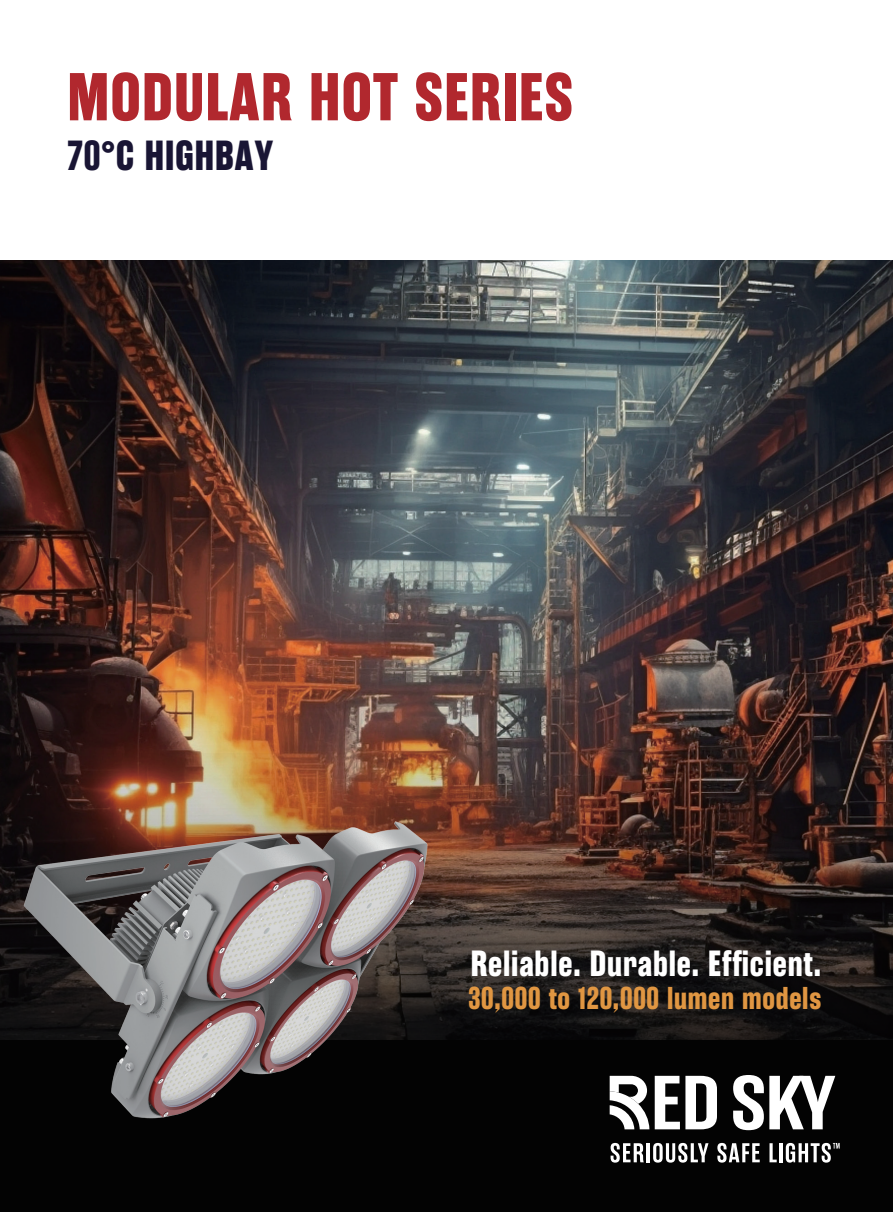
<style>
.page{position:relative;width:893px;height:1212px;background:#fff}
.page>*{position:absolute;margin:0;border:0;box-sizing:border-box;transform-origin:0 0}
.t1{font:700 67.5px "Rama Gothic E";letter-spacing:.025em;color:#b1282e}
.t2{font:700 42px "Rama Gothic E";letter-spacing:.025em;color:#191534}
.t3{font:700 36.3px "Rama Gothic E";letter-spacing:.025em;color:#fff}
.t4{font:700 31.5px "Rama Gothic E";letter-spacing:.025em;color:#e09642}
</style>
<div class="page">
<div style="left:0;top:260px;width:893px;height:952px;background:#030303"></div>
<img style="left:0;top:261px;width:893px;height:778px">
<svg style="left:611px;top:1143px;width:33px;height:19px"></svg>
<hr style="left:647px;top:1143px;width:3px;height:19px;background:#fff">
<svg style="left:653px;top:1143px;width:55px;height:19px"></svg>
<svg style="left:717px;top:1143px;width:43px;height:19px"></svg>
<svg style="left:769px;top:1143px;width:8px;height:19px"></svg>
<hr style="left:779px;top:1143px;width:3px;height:19px;background:#fff">
<svg style="left:786px;top:1143px;width:54px;height:19px"></svg>
<svg style="left:655px;top:1076px;width:62px;height:53px"></svg>
<svg style="left:733px;top:1075px;width:102px;height:55px"></svg>
<svg style="left:610px;top:1076px;width:39px;height:53px"></svg>
<img style="left:15px;top:800px;width:427px;height:319px">
<h1 class="t1" style="left:68px;top:59px;width:507px">MODULAR HOT SERIES</h1>
<p class="t2" style="left:68px;top:131px;width:207px">70°C HIGHBAY</p>
<p class="t3" style="left:471px;top:943px;width:352px">Reliable. Durable. Efficient.</p>
<p class="t4" style="left:468px;top:981px;width:354px">30,000 to 120,000 lumen models</p>
</div>
